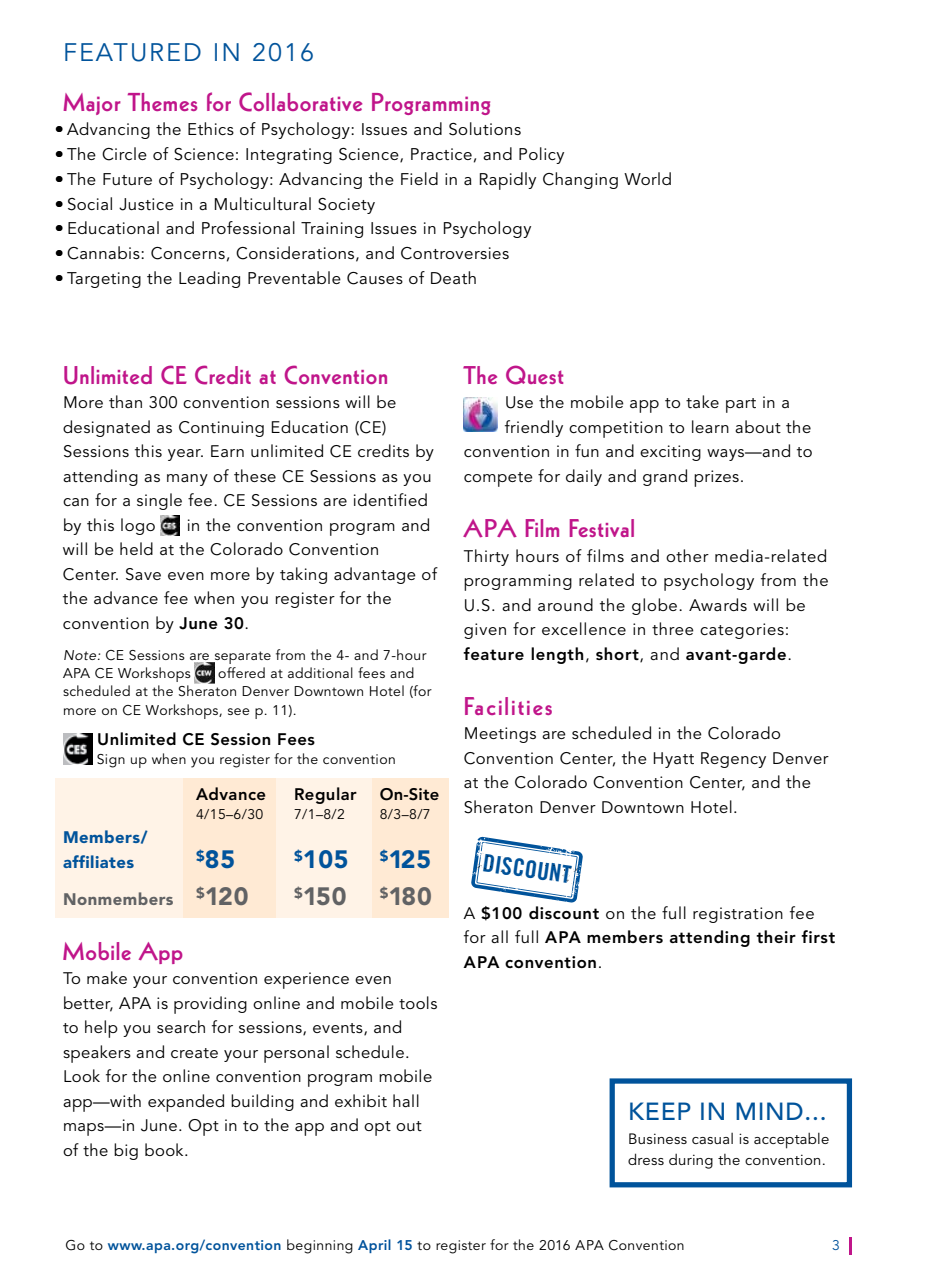
<style>
.page{position:relative;width:945px;height:1276px;background:#fff}
.page>*{position:absolute;margin:0;border:0;box-sizing:border-box;transform-origin:0 0}
.t1{font:800 25.2px "Kabel";letter-spacing:.03em;color:#c0158a}
.t2{font:25.2px "Avenir LT Std";letter-spacing:.08em;color:#00539b}
.t3{font:800 24.85px "Kabel";letter-spacing:.03em;color:#c0158a}
.t4{font:900 24.85px "Avenir LT Std";letter-spacing:-.015em;color:#616264}
.t5{font:900 24.85px "Avenir LT Std";letter-spacing:.03em;color:#00539b}
.t6{font:800 24.85px "Kabel";letter-spacing:.08em;color:#c0158a}
.t7{font:500 24.5px "Avenir LT Std";letter-spacing:.03em;color:#00539b}
.t8{font:24.15px "Trade Gothic LT Std Bd Cn 20";color:#00539b}
.t9{font:16.8px "Avenir LT Std";letter-spacing:.03em;color:#000}
.t10{font:16.62px/24.5px "Avenir LT Std";letter-spacing:.03em;color:#000}
.t11{font:800 16.62px/24.5px "Avenir LT Std";letter-spacing:.03em;color:#000}
.t12{font:900 16.62px/24.5px "Avenir LT Std";letter-spacing:.03em;color:#00539b}
.t13{font:900 16.62px "Avenir LT Std";letter-spacing:.03em;color:#616264}
.t14{font:14.88px/21px "Avenir LT Std";letter-spacing:.02em;color:#000}
.t15{font:14px/18.4px "Avenir LT Std";letter-spacing:.03em;color:#000}
.t16{font:14px "Avenir LT Std";color:#00539b}
.s1{font-weight:800}
.s2{font-style:italic}
.s3{font-weight:400}
.s4{font-weight:800;color:#00539b}
.s5{font-weight:800;color:#00529c}
</style>
<div class="page">
<hr style="left:849px;top:1237px;width:3px;height:17px;background:#c0158a">
<div style="left:370px;top:778px;width:79px;height:139px;background:#ffead4"></div>
<div style="left:55px;top:778px;width:128px;height:139px;background:#fff3e7"></div>
<div style="left:183px;top:778px;width:128px;height:139px;background:#ffead4"></div>
<div style="left:276px;top:778px;width:95px;height:139px;background:#fff3e7"></div>
<img style="left:464px;top:398px;width:34px;height:34px">
<svg style="left:471px;top:836px;width:112px;height:67px"></svg>
<img style="left:160px;top:516px;width:20px;height:20px">
<img style="left:194px;top:663px;width:20px;height:20px">
<img style="left:63px;top:734px;width:30px;height:30px">
<div style="left:610px;top:1078px;width:242px;height:109px;border:5px solid #00539b"></div>
<h1 class="t2" style="left:63px;top:38px;width:253px">FEATURED IN 2016</h1>
<h1 class="t1" style="left:63px;top:87px;width:430px">Major Themes for Collaborative Programming</h1>
<p class="t9" style="left:55px;top:120px;width:468px">• Advancing the Ethics of Psychology: Issues and Solutions</p>
<p class="t9" style="left:55px;top:145px;width:511px">• The Circle of Science: Integrating Science, Practice, and Policy</p>
<p class="t9" style="left:55px;top:169px;width:619px">• The Future of Psychology: Advancing the Field in a Rapidly Changing World</p>
<p class="t9" style="left:55px;top:194px;width:322px">• Social Justice in a Multicultural Society</p>
<p class="t9" style="left:55px;top:219px;width:478px">• Educational and Professional Training Issues in Psychology</p>
<p class="t9" style="left:55px;top:244px;width:456px">• Cannabis: Concerns, Considerations, and Controversies</p>
<p class="t9" style="left:55px;top:268px;width:424px">• Targeting the Leading Preventable Causes of Death</p>
<h2 class="t3" style="left:63px;top:361px;width:327px">Unlimited CE Credit at Convention</h2>
<p class="t10" style="left:63px;top:391px;width:373px">More than 300 convention sessions will be designated as Continuing Education (CE)<br>Sessions this year. Earn unlimited CE credits by attending as many of these CE Sessions as you can for a single fee. CE Sessions are identified by this logo</p>
<p class="t10" style="left:63px;top:513px;width:375px;text-indent:124px">in the convention program and will be held at the Colorado Convention Center. Save even more by taking advantage of the advance fee when you register for the convention by <span class="s1">June 30</span>.</p>
<p class="t15" style="left:63px;top:646px;width:365px"><span class="s2">Note:</span> CE Sessions are separate from the 4- and 7-hour<br>APA CE Workshops</p>
<p class="t15" style="left:63px;top:664px;width:370px;text-indent:155px">offered at additional fees and scheduled at the Sheraton Denver Downtown Hotel (for more on CE Workshops, see p. 11).</p>
<p class="t11" style="left:97px;top:727px;width:219px">Unlimited CE Session Fees</p>
<p class="t15" style="left:97px;top:750px;width:301px">Sign up when you register for the convention</p>
<p class="t11" style="left:196px;top:782px;width:72px">Advance</p>
<p class="t11" style="left:294px;top:782px;width:64px">Regular</p>
<p class="t11" style="left:380px;top:782px;width:61px">On-Site</p>
<p class="t15" style="left:196px;top:805px;width:69px">4/15–6/30</p>
<p class="t15" style="left:294px;top:805px;width:53px">7/1–8/2</p>
<p class="t15" style="left:380px;top:805px;width:53px">8/3–8/7</p>
<p class="t12" style="left:63px;top:825px;width:86px">Members/ affiliates</p>
<h2 class="t5" style="left:196px;top:844px;width:41px"><sup>$</sup>85</h2>
<h2 class="t5" style="left:294px;top:844px;width:139px"><sup>$</sup>105 <sup>$</sup>125</h2>
<p class="t13" style="left:63px;top:889px;width:112px">Nonmembers</p>
<h2 class="t4" style="left:196px;top:881px;width:54px"><sup>$</sup>120</h2>
<h2 class="t4" style="left:294px;top:881px;width:54px"><sup>$</sup>150</h2>
<h2 class="t4" style="left:380px;top:881px;width:54px"><sup>$</sup>180</h2>
<h2 class="t3" style="left:63px;top:936px;width:122px">Mobile App</h2>
<p class="t10" style="left:63px;top:967px;width:376px">To make your convention experience even better, APA is providing online and mobile tools to help you search for sessions, events, and speakers and create your personal schedule.<br>Look for the online convention program mobile app—with expanded building and exhibit hall maps—in June. Opt in to the app and opt out of the big book.</p>
<h2 class="t3" style="left:464px;top:361px;width:102px">The Quest</h2>
<p class="t10" style="left:505px;top:391px;width:286px">Use the mobile app to take part in a</p>
<p class="t10" style="left:505px;top:415px;width:308px">friendly competition to learn about the</p>
<p class="t10" style="left:464px;top:440px;width:351px">convention in fun and exciting ways—and to</p>
<p class="t10" style="left:464px;top:464px;width:282px">compete for daily and grand prizes.</p>
<h2 class="t3" style="left:464px;top:514px;width:173px">APA Film Festival</h2>
<p class="t10" style="left:464px;top:544px;width:366px">Thirty hours of films and other media-related programming related to psychology from the U.S. and around the globe. Awards will be given for excellence in three categories: <span class="s1">feature length</span>, <span class="s1">short</span>, and <span class="s1">avant-garde</span>.</p>
<h2 class="t6" style="left:464px;top:691px;width:91px">Facilities</h2>
<p class="t10" style="left:464px;top:722px;width:366px">Meetings are scheduled in the Colorado Convention Center, the Hyatt Regency Denver at the Colorado Convention Center, and the Sheraton Denver Downtown Hotel.</p>
<h3 class="t8" style="left:485px;top:848px;width:90px;rotate:8deg">DISCOUNT</h3>
<p class="t11" style="left:464px;top:900px;width:373px"><span class="s3">A</span> $100 discount <span class="s3">on the full registration fee for all full</span> APA members attending their first<br>APA convention<span class="s3">.</span></p>
<h3 class="t7" style="left:628px;top:1097px;width:200px">KEEP IN MIND...</h3>
<p class="t14" style="left:628px;top:1129px;width:203px">Business casual is acceptable dress during the convention.</p>
<p class="t15" style="left:66px;top:1236px;width:621px">Go to <span class="s4">www.apa.org/convention</span> beginning <span class="s5">April 15</span> to register for the 2016 APA Convention</p>
<p class="t16" style="left:832px;top:1237px;width:9px">3</p>
</div>
